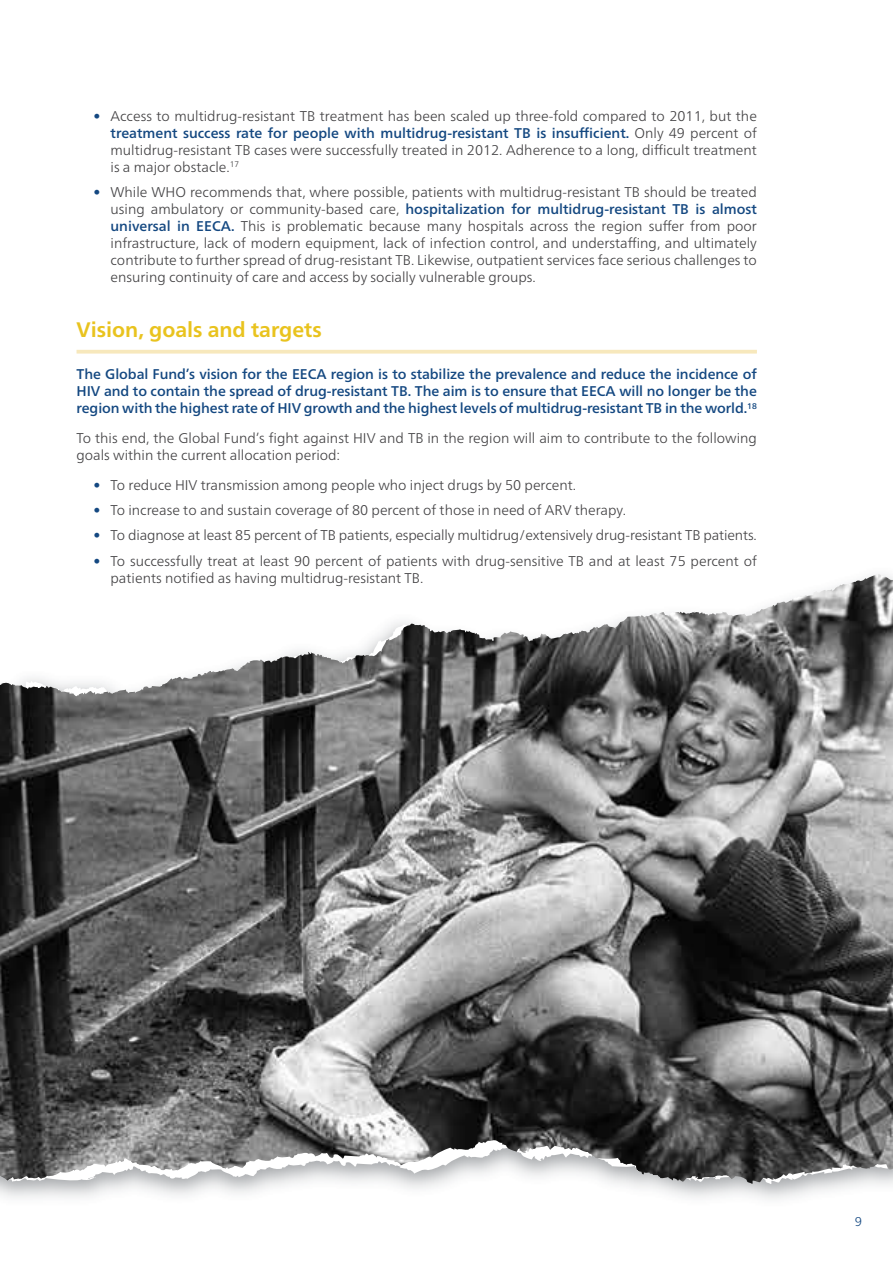
<style>
.page{position:relative;width:893px;height:1263px;background:#fff}
.page>*{position:absolute;margin:0;border:0;box-sizing:border-box;transform-origin:0 0}
.t1{font:700 21px "Frutiger Neue LTCYR";color:#e9c31e}
.t2{font:300 14.1px/17px "Frutiger Neue LTCYR";color:#414042;text-align:justify}
.t3{font:500 14.1px/17px "Frutiger Neue LTCYR";letter-spacing:-.005em;color:#144881;text-align:justify}
.t4{font:300 12.75px "Frutiger Neue LTCYR";color:#144881}
.s1{font-weight:500;color:#144881}
</style>
<div class="page">
<svg style="left:0;top:577px;width:893px;height:607px;background:#7a7a7a"></svg>
<img style="left:582px;top:574px;width:297px;height:59px">
<svg style="left:77px;top:350px;width:680px;height:4px;background:#f7eac3"></svg>
<p class="t2" style="left:111px;top:108px;width:648px;text-indent:-17px"><span class="s1">•</span> Access to multidrug-resistant TB treatment has been scaled up three-fold compared to 2011, but the <span class="s1">treatment success rate for people with multidrug-resistant TB is insufficient.</span> Only 49 percent of multidrug-resistant TB cases were successfully treated in 2012. Adherence to a long, difficult treatment is a major obstacle.<sup>17</sup></p>
<p class="t2" style="left:111px;top:184px;width:648px;text-indent:-17px"><span class="s1">•</span> While WHO recommends that, where possible, patients with multidrug-resistant TB should be treated using ambulatory or community-based care, <span class="s1">hospitalization for multidrug-resistant TB is almost universal in EECA.</span> This is problematic because many hospitals across the region suffer from poor infrastructure, lack of modern equipment, lack of infection control, and understaffing, and ultimately contribute to further spread of drug-resistant TB. Likewise, outpatient services face serious challenges to ensuring continuity of care and access by socially vulnerable groups.</p>
<h1 class="t1" style="left:77px;top:317px;width:247px">Vision, goals and targets</h1>
<p class="t3" style="left:77px;top:366px;width:682px">The Global Fund’s vision for the EECA region is to stabilize the prevalence and reduce the incidence of HIV and to contain the spread of drug-resistant TB. The aim is to ensure that EECA will no longer be the region with the highest rate of HIV growth and the highest levels of multidrug-resistant TB in the world.<sup>18</sup></p>
<p class="t2" style="left:77px;top:429px;width:682px">To this end, the Global Fund’s fight against HIV and TB in the region will aim to contribute to the following goals within the current allocation period:</p>
<p class="t2" style="left:94px;top:476px;width:484px"><span class="s1">•</span> To reduce HIV transmission among people who inject drugs by 50 percent.</p>
<p class="t2" style="left:94px;top:501px;width:534px"><span class="s1">•</span> To increase to and sustain coverage of 80 percent of those in need of ARV therapy.</p>
<p class="t2" style="left:94px;top:527px;width:665px"><span class="s1">•</span> To diagnose at least 85 percent of TB patients, especially multidrug/extensively drug-resistant TB patients.</p>
<p class="t2" style="left:111px;top:552px;width:648px;text-indent:-17px"><span class="s1">•</span> To successfully treat at least 90 percent of patients with drug-sensitive TB and at least 75 percent of patients notified as having multidrug-resistant TB.</p>
<p class="t4" style="left:855px;top:1214px;width:9px">9</p>
</div>
